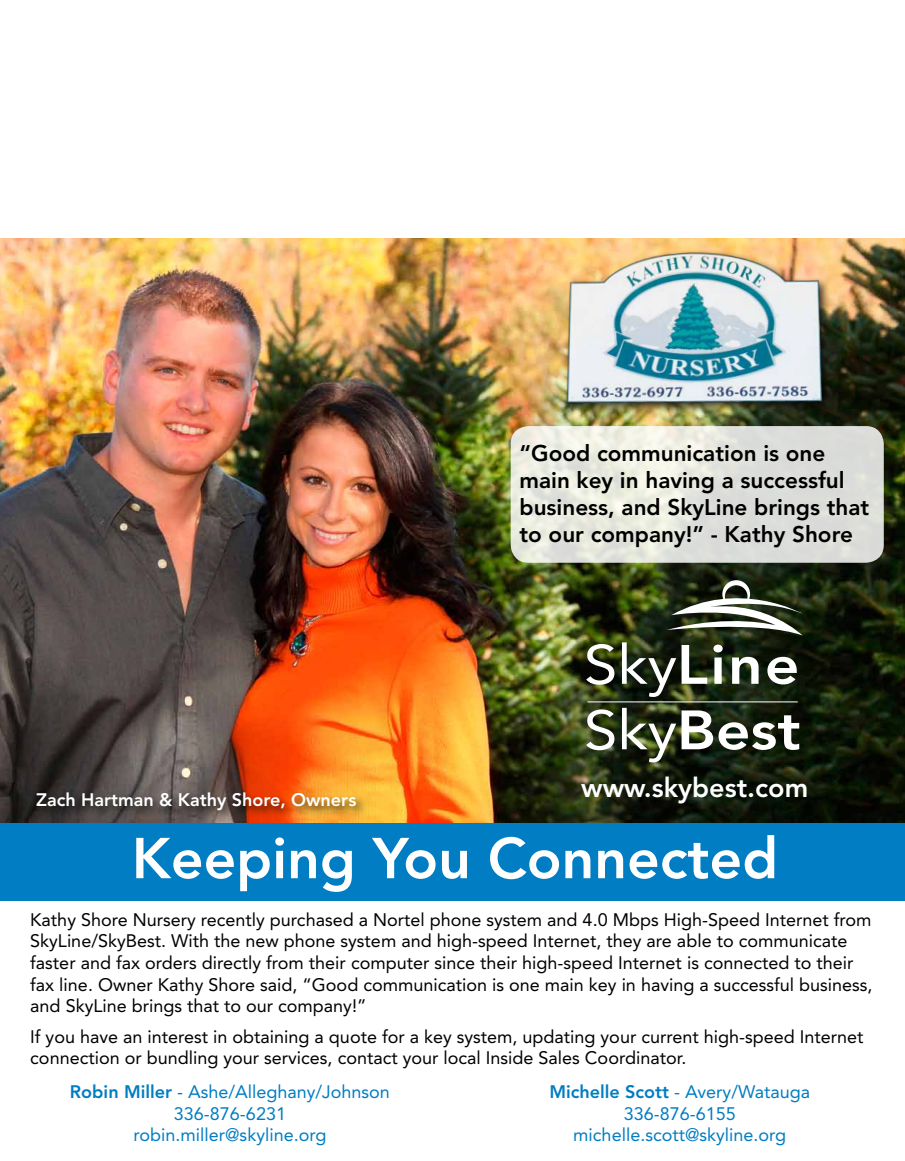
<style>
.page{position:relative;width:905px;height:1161px;background:#fff}
.page>*{position:absolute;margin:0;border:0;box-sizing:border-box;transform-origin:0 0}
.t1{font:800 57px "Avenir LT";color:#fff}
.t2{font:800 27px "Avenir LT";color:#fff}
.t3{font:800 22.5px/27px "Avenir LT";color:#000}
.t4{font:18px/21.6px "Avenir LT";color:#000}
.t5{font:18px/21.6px "Avenir LT";color:#007dc3;text-align:center}
.t6{font:800 18px "Avenir LT";color:#fff}
.s1{font-weight:800}
</style>
<div class="page">
<img style="left:0;top:238px;width:904px;height:585px">
<div style="left:562px;top:249px;width:285px;height:181px;background:#000;opacity:.75"></div>
<img style="left:562px;top:251px;width:263px;height:160px">
<svg style="left:666px;top:580px;width:136px;height:55px"></svg>
<hr style="left:587px;top:701px;width:210px;height:1px;background:#fff">
<svg style="left:586px;top:644px;width:28px;height:41px"></svg>
<svg style="left:622px;top:642px;width:85px;height:55px"></svg>
<svg style="left:713px;top:645px;width:9px;height:39px"></svg>
<svg style="left:732px;top:657px;width:26px;height:27px"></svg>
<svg style="left:767px;top:657px;width:29px;height:27px"></svg>
<svg style="left:586px;top:709px;width:28px;height:41px"></svg>
<svg style="left:622px;top:708px;width:177px;height:54px"></svg>
<svg style="left:510px;top:426px;width:373px;height:137px;background:#e2e4dc"></svg>
<div style="left:0;top:823px;width:904px;height:78px;background:#007dc3"></div>
<div style="left:33px;top:789px;width:367px;height:44px;background:#000;opacity:.75"></div>
<p class="t3" style="left:519px;top:440px;width:351px">“Good communication is one main key in having a successful business, and SkyLine brings that to our company!” - Kathy Shore</p>
<h2 class="t2" style="left:581px;top:772px;width:228px">www.skybest.com</h2>
<h1 class="t1" style="left:132px;top:825px;width:647px">Keeping You Connected</h1>
<p class="t6" style="left:36px;top:789px;width:321px">Zach Hartman &amp; Kathy Shore, Owners</p>
<p class="t4" style="left:30px;top:909px;width:843px">Kathy Shore Nursery recently purchased a Nortel phone system and 4.0 Mbps High-Speed Internet from SkyLine/SkyBest. With the new phone system and high-speed Internet, they are able to communicate faster and fax orders directly from their computer since their high-speed Internet is connected to their fax line. Owner Kathy Shore said, “Good communication is one main key in having a successful business, and SkyLine brings that to our company!”</p>
<p class="t4" style="left:30px;top:1026px;width:834px">If you have an interest in obtaining a quote for a key system, updating your current high-speed Internet connection or bundling your services, contact your local Inside Sales Coordinator.</p>
<p class="t5" style="left:70px;top:1081px;width:321px"><span class="s1">Robin Miller</span> - Ashe/Alleghany/Johnson<br>336-876-6231<br>robin.miller@skyline.org</p>
<p class="t5" style="left:549px;top:1081px;width:262px"><span class="s1">Michelle Scott</span> - Avery/Watauga<br>336-876-6155 michelle.scott@skyline.org</p>
</div>
